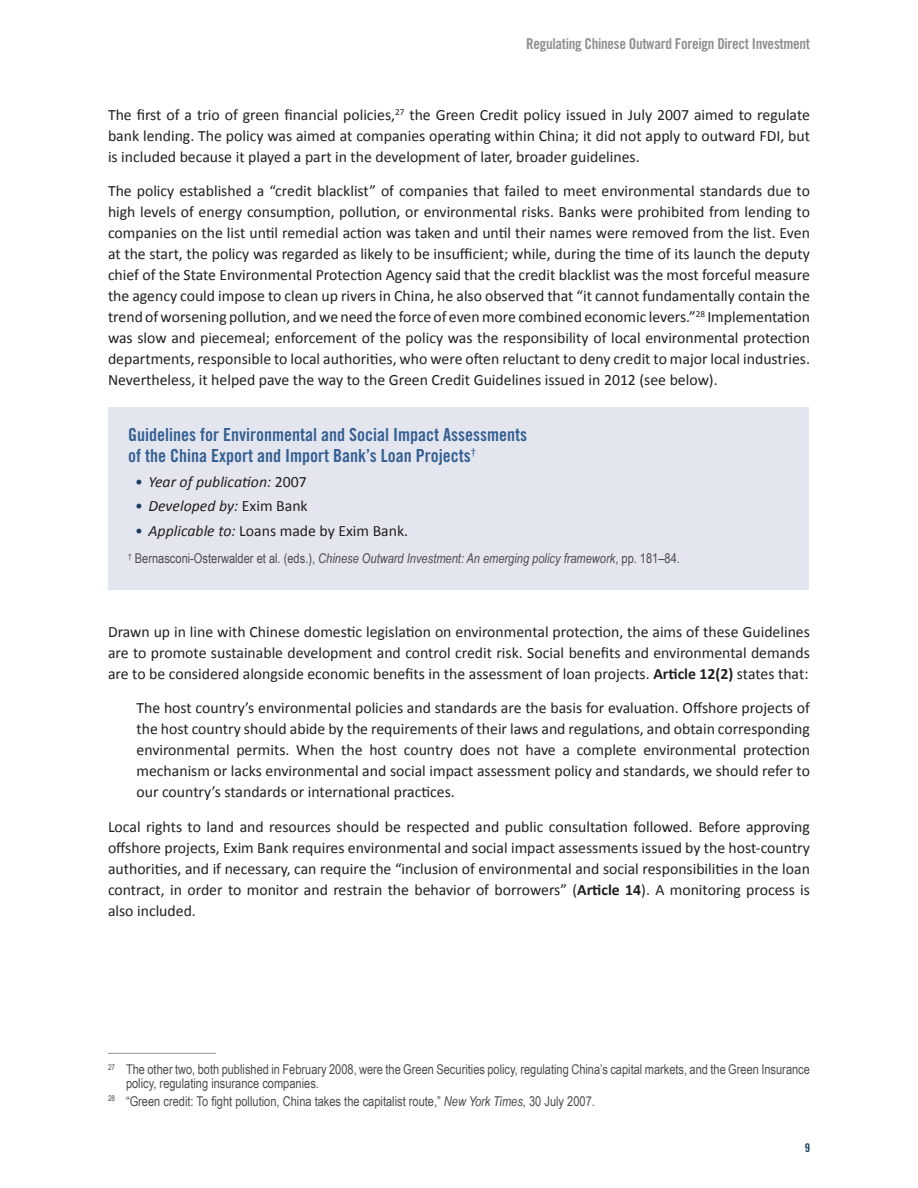
<style>
.page{position:relative;width:918px;height:1188px;background:#fff}
.page>*{position:absolute;margin:0;border:0;box-sizing:border-box;transform-origin:0 0}
.t1{font:18px/21px "Trade Gothic Bold Cond Twenty";color:#345f92}
.Text{font:15.75px/21px "Calibri";color:#231f20;text-align:justify}
.Text-Indent{font:15.75px/21px "Calibri";color:#231f20;text-align:justify}
.t2{font:italic 15.75px "Calibri";color:#231f20}
.t3{font:15px "Trade Gothic Bold Cond Twenty";letter-spacing:-.02em;color:#808285}
.Footnote{font:13.5px/13.5px "Arial Narrow";color:#4b4c4d}
.t4{font:italic 13.5px "Arial Narrow";color:#4b4c4d}
.t5{font:12px "Trade Gothic Bold Cond Twenty";color:#1c4060}
.s1{font-style:normal;color:#1c4060}
.s2{font-style:normal}
.s3{color:#1c4060}
.s4{font-style:italic}
.s5{font-weight:700}
</style>
<div class="page">
<div style="left:108px;top:407px;width:700px;height:182px;background:#e4e6ef"></div>
<hr style="left:108px;top:1053px;width:108px;height:1px;background:#939598">
<p class="t3" style="left:526px;top:35px;width:285px">Regulating Chinese Outward Foreign Direct Investment</p>
<p class="Text" style="left:108px;top:104px;width:704px">The first of a trio of green financial policies,<sup>27</sup> the Green Credit policy issued in July 2007 aimed to regulate bank lending. The policy was aimed at companies operating within China; it did not apply to outward FDI, but is included because it played a part in the development of later, broader guidelines.</p>
<p class="Text" style="left:108px;top:181px;width:704px">The policy established a “credit blacklist” of companies that failed to meet environmental standards due to high levels of energy consumption, pollution, or environmental risks. Banks were prohibited from lending to companies on the list until remedial action was taken and until their names were removed from the list. Even at the start, the policy was regarded as likely to be insufficient; while, during the time of its launch the deputy chief of the State Environmental Protection Agency said that the credit blacklist was the most forceful measure the agency could impose to clean up rivers in China, he also observed that “it cannot fundamentally contain the trend of worsening pollution, and we need the force of even more combined economic levers.”<sup>28</sup> Implementation was slow and piecemeal; enforcement of the policy was the responsibility of local environmental protection departments, responsible to local authorities, who were often reluctant to deny credit to major local industries.<br>Nevertheless, it helped pave the way to the Green Credit Guidelines issued in 2012 (see below).</p>
<p class="t1" style="left:128px;top:424px;width:400px">Guidelines for Environmental and Social Impact Assessments of the China Export and Import Bank’s Loan Projects<sup>†</sup></p>
<p class="t2" style="left:135px;top:471px;width:173px"><span class="s1">•</span> Year of publication: <span class="s2">2007</span></p>
<p class="t2" style="left:135px;top:495px;width:174px"><span class="s1">•</span> Developed by: <span class="s2">Exim Bank</span></p>
<p class="Text" style="left:135px;top:521px;width:275px"><span class="s3">•</span> <span class="s4">Applicable to:</span> Loans made by Exim Bank.</p>
<p class="t4" style="left:128px;top:549px;width:553px"><sup>†</sup> <span class="s2">Bernasconi-Osterwalder et al. (eds.),</span> Chinese Outward Investment: An emerging policy framework<span class="s2">, pp. 181–84.</span></p>
<p class="Text" style="left:108px;top:621px;width:703px">Drawn up in line with Chinese domestic legislation on environmental protection, the aims of these Guidelines are to promote sustainable development and control credit risk. Social benefits and environmental demands are to be considered alongside economic benefits in the assessment of loan projects. <span class="s5">Article 12(2)</span> states that:</p>
<p class="Text-Indent" style="left:136px;top:697px;width:675px">The host country’s environmental policies and standards are the basis for evaluation. Offshore projects of the host country should abide by the requirements of their laws and regulations, and obtain corresponding environmental permits. When the host country does not have a complete environmental protection mechanism or lacks environmental and social impact assessment policy and standards, we should refer to our country’s standards or international practices.</p>
<p class="Text" style="left:108px;top:816px;width:704px">Local rights to land and resources should be respected and public consultation followed. Before approving offshore projects, Exim Bank requires environmental and social impact assessments issued by the host-country authorities, and if necessary, can require the “inclusion of environmental and social responsibilities in the loan contract, in order to monitor and restrain the behavior of borrowers” (<span class="s5">Article 14</span>). A monitoring process is also included.</p>
<p class="Footnote" style="left:126px;top:1062px;width:686px;text-indent:-18px"><sup>27</sup> The other two, both published in February 2008, were the Green Securities policy, regulating China’s capital markets, and the Green Insurance policy, regulating insurance companies.</p>
<p class="Footnote" style="left:108px;top:1094px;width:488px"><sup>28</sup> “Green credit: To fight pollution, China takes the capitalist route,” <span class="s4">New York Times</span>, 30 July 2007.</p>
<p class="t5" style="left:805px;top:1140px;width:7px">9</p>
</div>
